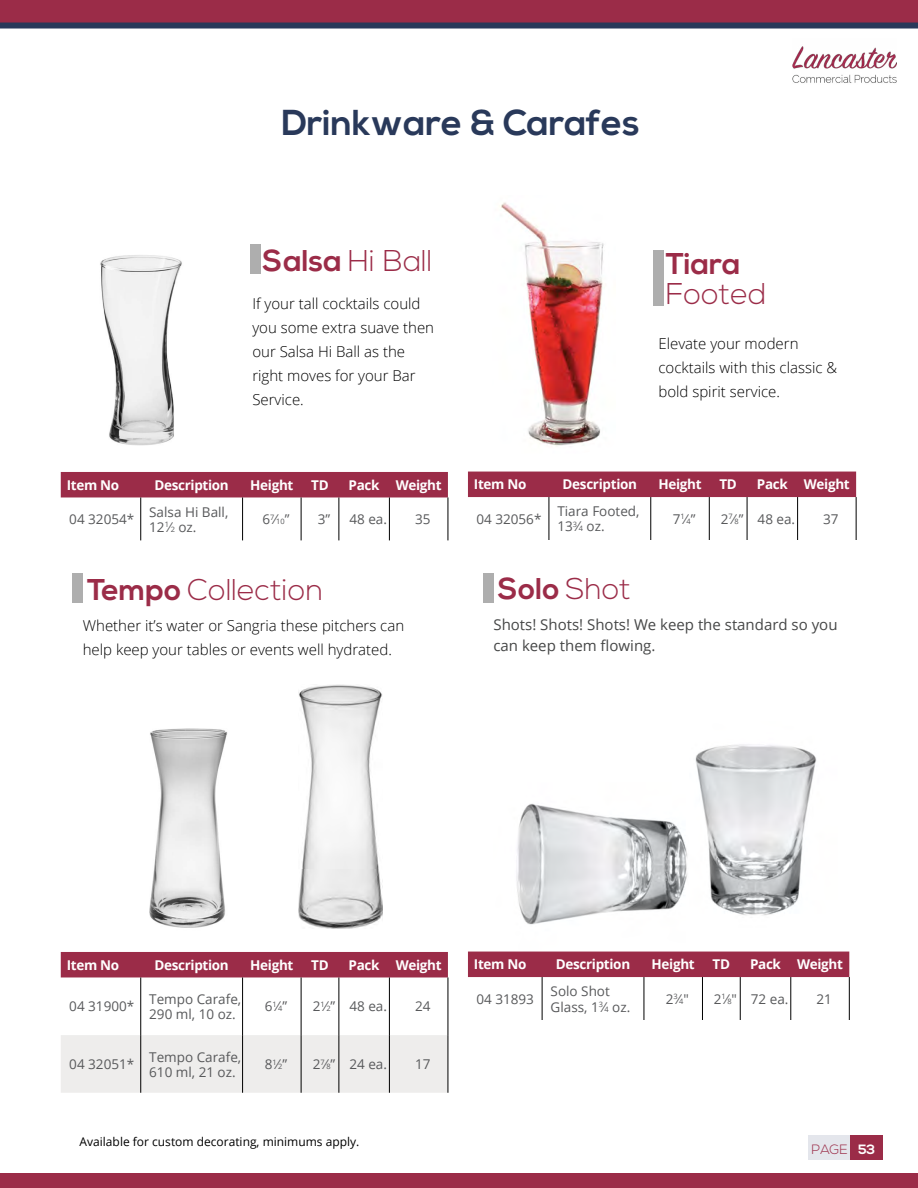
<style>
.page{position:relative;width:918px;height:1188px;background:#fff}
.page>*{position:absolute;margin:0;border:0;box-sizing:border-box;transform-origin:0 0}
.t1{font:700 36px "Nexa";color:#29395a}
.t2{font:300 30px "Nexa";color:#9b2c48}
.t3{font:700 30px "Nexa";color:#9b2c48}
.t4{font:300 15px/24px "Open Sans";color:#000}
.t5{font:15px/21px "Open Sans";color:#464747}
.t6{font:13.5px/15px "Open Sans";color:#58595b}
.t7{font:700 13.5px "Open Sans";letter-spacing:-.025em;color:#fff}
.t8{font:300 13.5px "Nexa";color:#9b2c48}
.t9{font:12px "Open Sans";color:#000}
.s1{font-weight:700}
.s2{font-size:7.35px}
.s3{font-weight:300}
.s4{font-weight:700;color:#fff}
</style>
<div class="page">
<img style="left:792px;top:46px;width:105px;height:37px">
<img style="left:494px;top:803px;width:206px;height:149px">
<img style="left:690px;top:744px;width:127px;height:183px">
<div style="left:250px;top:244px;width:10px;height:30px;background:#aeaeae"></div>
<div style="left:73px;top:573px;width:10px;height:30px;background:#aeaeae"></div>
<div style="left:653px;top:250px;width:10px;height:55px;background:#aeaeae"></div>
<div style="left:483px;top:573px;width:10px;height:29px;background:#aeaeae"></div>
<img style="left:100px;top:255px;width:82px;height:191px">
<img style="left:501px;top:202px;width:103px;height:244px">
<img style="left:149px;top:728px;width:79px;height:200px">
<img style="left:299px;top:685px;width:84px;height:243px">
<div style="left:468px;top:472px;width:388px;height:25px;background:#9b2c48"></div>
<hr style="left:549px;top:497px;width:1px;height:43px;background:#000">
<hr style="left:650px;top:497px;width:1px;height:43px;background:#000">
<hr style="left:709px;top:497px;width:1px;height:43px;background:#000">
<hr style="left:747px;top:497px;width:1px;height:43px;background:#000">
<hr style="left:797px;top:497px;width:1px;height:43px;background:#000">
<hr style="left:856px;top:497px;width:1px;height:43px;background:#000">
<div style="left:61px;top:472px;width:387px;height:25px;background:#9b2c48"></div>
<hr style="left:140px;top:497px;width:1px;height:43px;background:#000">
<hr style="left:242px;top:497px;width:1px;height:43px;background:#000">
<hr style="left:301px;top:497px;width:1px;height:43px;background:#000">
<hr style="left:339px;top:497px;width:1px;height:43px;background:#000">
<hr style="left:389px;top:497px;width:1px;height:43px;background:#000">
<hr style="left:448px;top:497px;width:1px;height:43px;background:#000">
<div style="left:468px;top:952px;width:381px;height:25px;background:#9b2c48"></div>
<hr style="left:542px;top:977px;width:1px;height:43px;background:#000">
<hr style="left:644px;top:977px;width:1px;height:43px;background:#000">
<hr style="left:702px;top:977px;width:1px;height:43px;background:#000">
<hr style="left:740px;top:977px;width:1px;height:43px;background:#000">
<hr style="left:790px;top:977px;width:1px;height:43px;background:#000">
<hr style="left:849px;top:977px;width:1px;height:43px;background:#000">
<div style="left:61px;top:952px;width:387px;height:25px;background:#9b2c48"></div>
<div style="left:61px;top:1035px;width:387px;height:58px;background:#eeedec"></div>
<hr style="left:140px;top:977px;width:1px;height:58px;background:#000">
<hr style="left:242px;top:977px;width:1px;height:58px;background:#000">
<hr style="left:301px;top:977px;width:1px;height:58px;background:#000">
<hr style="left:339px;top:977px;width:1px;height:58px;background:#000">
<hr style="left:389px;top:977px;width:1px;height:58px;background:#000">
<hr style="left:140px;top:1035px;width:1px;height:58px;background:#000">
<hr style="left:242px;top:1035px;width:1px;height:58px;background:#000">
<hr style="left:301px;top:1035px;width:1px;height:58px;background:#000">
<hr style="left:339px;top:1035px;width:1px;height:58px;background:#000">
<hr style="left:389px;top:1035px;width:1px;height:58px;background:#000">
<hr style="left:448px;top:977px;width:1px;height:58px;background:#000">
<hr style="left:448px;top:1035px;width:1px;height:58px;background:#000">
<div style="left:808px;top:1135px;width:71px;height:25px;background:#e4e6ec"></div>
<div style="left:851px;top:1135px;width:32px;height:25px;background:#9b2c48"></div>
<div style="left:0;top:0;width:918px;height:26px;background:#9b2c48"></div>
<div style="left:0;top:1174px;width:918px;height:14px;background:#9b2c48"></div>
<div style="left:0;top:23px;width:918px;height:6px;background:#29395a"></div>
<h1 class="t1" style="left:282px;top:102px;width:360px">Drinkware &amp; Carafes</h1>
<h2 class="t2" style="left:263px;top:243px;width:171px"><span class="s1">Salsa</span> Hi Ball</h2>
<p class="t4" style="left:252px;top:292px;width:183px">If your tall cocktails could you some extra suave then our Salsa Hi Ball as the right moves for your Bar<br>Service.</p>
<h2 class="t3" style="left:666px;top:246px;width:76px">Tiara</h2>
<h2 class="t2" style="left:666px;top:277px;width:103px">Footed</h2>
<p class="t4" style="left:658px;top:331px;width:180px">Elevate your modern cocktails with this classic &amp; bold spirit service.</p>
<p class="t7" style="left:67px;top:475px;width:54px">Item No</p>
<p class="t7" style="left:154px;top:475px;width:76px">Description</p>
<p class="t7" style="left:250px;top:475px;width:45px">Height</p>
<p class="t7" style="left:311px;top:475px;width:19px">TD</p>
<p class="t7" style="left:349px;top:475px;width:94px">Pack Weight</p>
<p class="t6" style="left:69px;top:511px;width:67px">04 32054*</p>
<p class="t6" style="left:149px;top:504px;width:81px">Salsa Hi Ball,<br>12<sup>1</sup>⁄<span class="s2">2</span> oz.</p>
<p class="t6" style="left:262px;top:511px;width:28px">6<sup>7</sup>⁄<span class="s2">10</span>”</p>
<p class="t6" style="left:318px;top:511px;width:14px">3”</p>
<p class="t6" style="left:349px;top:511px;width:39px">48 ea.</p>
<p class="t6" style="left:415px;top:511px;width:17px">35</p>
<h2 class="t2" style="left:87px;top:572px;width:237px"><span class="s1">Tempo</span> Collection</h2>
<p class="t4" style="left:83px;top:613px;width:323px">Whether it’s water or Sangria these pitchers can help keep your tables or events well hydrated.</p>
<p class="t7" style="left:474px;top:475px;width:54px">Item No</p>
<p class="t7" style="left:563px;top:475px;width:76px">Description</p>
<p class="t7" style="left:658px;top:475px;width:45px">Height</p>
<p class="t7" style="left:719px;top:475px;width:19px">TD</p>
<p class="t7" style="left:757px;top:475px;width:94px">Pack Weight</p>
<p class="t6" style="left:476px;top:511px;width:67px">04 32056*</p>
<p class="t6" style="left:557px;top:503px;width:84px">Tiara Footed,<br>13<sup>3</sup>⁄<span class="s2">4</span> oz.</p>
<p class="t6" style="left:673px;top:511px;width:24px">7<sup>1</sup>⁄<span class="s2">4</span>”</p>
<p class="t6" style="left:721px;top:511px;width:76px">2<sup>7</sup>⁄<span class="s2">8</span>” 48 ea.</p>
<p class="t6" style="left:823px;top:511px;width:17px">37</p>
<h2 class="t3" style="left:498px;top:572px;width:135px">Solo <span class="s3">Shot</span></h2>
<p class="t5" style="left:493px;top:613px;width:346px">Shots! Shots! Shots! We keep the standard so you can keep them flowing.</p>
<p class="t7" style="left:67px;top:955px;width:54px">Item No</p>
<p class="t7" style="left:154px;top:955px;width:76px">Description</p>
<p class="t7" style="left:250px;top:955px;width:45px">Height</p>
<p class="t7" style="left:311px;top:955px;width:19px">TD</p>
<p class="t7" style="left:349px;top:955px;width:94px">Pack Weight</p>
<p class="t6" style="left:69px;top:999px;width:67px">04 31900*</p>
<p class="t6" style="left:149px;top:991px;width:94px">Tempo Carafe,<br>290 ml, 10 oz.</p>
<p class="t6" style="left:265px;top:999px;width:24px">6<sup>1</sup>⁄<span class="s2">4</span>”</p>
<p class="t6" style="left:313px;top:999px;width:76px">2<sup>1</sup>⁄<span class="s2">2</span>” 48 ea.</p>
<p class="t6" style="left:415px;top:999px;width:17px">24</p>
<p class="t6" style="left:69px;top:1056px;width:67px">04 32051*</p>
<p class="t6" style="left:149px;top:1049px;width:94px">Tempo Carafe,<br>610 ml, 21 oz.</p>
<p class="t6" style="left:265px;top:1056px;width:24px">8<sup>1</sup>⁄<span class="s2">2</span>”</p>
<p class="t6" style="left:313px;top:1056px;width:76px">2<sup>7</sup>⁄<span class="s2">8</span>” 24 ea.</p>
<p class="t6" style="left:415px;top:1056px;width:17px">17</p>
<p class="t9" style="left:80px;top:1133px;width:281px">Available for custom decorating, minimums apply.</p>
<p class="t7" style="left:474px;top:955px;width:54px">Item No</p>
<p class="t7" style="left:556px;top:955px;width:76px">Description</p>
<p class="t7" style="left:652px;top:955px;width:45px">Height</p>
<p class="t7" style="left:713px;top:955px;width:19px">TD</p>
<p class="t7" style="left:750px;top:955px;width:94px">Pack Weight</p>
<p class="t6" style="left:476px;top:991px;width:59px">04 31893</p>
<p class="t6" style="left:551px;top:982px;width:81px;line-height:16.2px">Solo Shot<br>Glass, 1<sup>3</sup>⁄<span class="s2">4</span> oz.</p>
<p class="t6" style="left:666px;top:991px;width:25px">2<sup>3</sup>⁄<span class="s2">4</span>"</p>
<p class="t6" style="left:714px;top:991px;width:76px">2<sup>1</sup>⁄<span class="s2">8</span>" 72 ea.</p>
<p class="t6" style="left:816px;top:991px;width:17px">21</p>
<p class="t8" style="left:812px;top:1142px;width:65px">PAGE <span class="s4">53</span></p>
</div>
